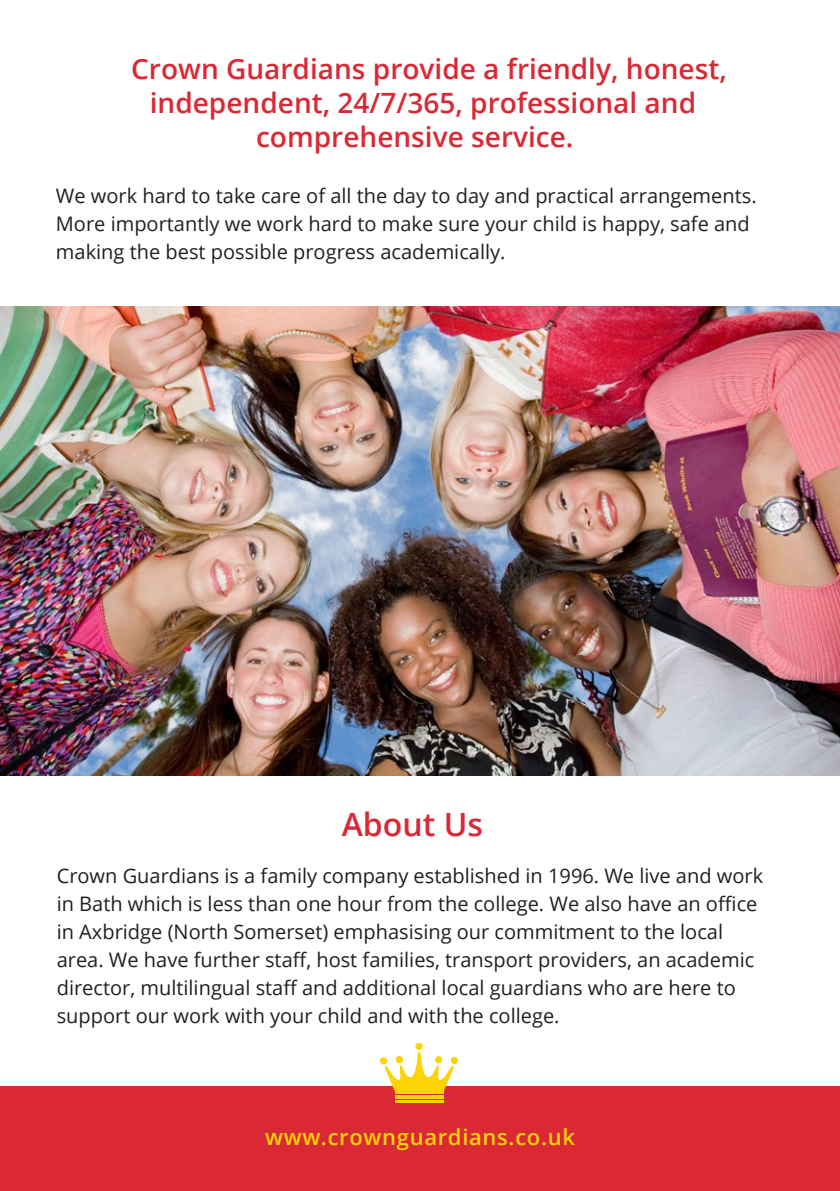
<style>
.page{position:relative;width:840px;height:1191px;background:#fff}
.page>*{position:absolute;margin:0;border:0;box-sizing:border-box;transform-origin:0 0}
.t1{font:600 32px "Open Sans";color:#da2934}
.t2{font:600 28px "Open Sans";color:#da2934}
.t3{font:600 22px "Open Sans";letter-spacing:.03em;color:#fed304}
.t4{font:20px/28px "Open Sans";color:#231f20}
</style>
<div class="page">
<img style="left:0;top:306px;width:839px;height:469px">
<div style="left:0;top:1086px;width:839px;height:105px;background:#da2934"></div>
<svg style="left:379px;top:1057px;width:8px;height:7px"></svg>
<svg style="left:415px;top:1042px;width:7px;height:8px"></svg>
<div style="left:450px;top:1056px;width:8px;height:8px;background:#fed304;border-radius:50%"></div>
<svg style="left:384px;top:1051px;width:70px;height:41px"></svg>
<div style="left:395px;top:1087px;width:48px;height:6px;background:#fed304"></div>
<hr style="left:395px;top:1095px;width:48px;height:1px;background:#fed304">
<hr style="left:395px;top:1097px;width:48px;height:1px;background:#fed304">
<hr style="left:395px;top:1099px;width:48px;height:3px;background:#fed304">
<h2 class="t2" style="left:131px;top:50px;width:597px">Crown Guardians provide a friendly, honest,</h2>
<h2 class="t2" style="left:150px;top:84px;width:547px">independent, 24/7/365, professional and</h2>
<h2 class="t2" style="left:256px;top:117px;width:319px">comprehensive service.</h2>
<p class="t4" style="left:56px;top:181px;width:702px">We work hard to take care of all the day to day and practical arrangements.<br>More importantly we work hard to make sure your child is happy, safe and making the best possible progress academically.</p>
<h1 class="t1" style="left:341px;top:802px;width:143px">About Us</h1>
<p class="t4" style="left:57px;top:861px;width:707px">Crown Guardians is a family company established in 1996. We live and work in Bath which is less than one hour from the college. We also have an office in Axbridge (North Somerset) emphasising our commitment to the local area. We have further staff, host families, transport providers, an academic director, multilingual staff and additional local guardians who are here to support our work with your child and with the college.</p>
<p class="t3" style="left:265px;top:1122px;width:311px">www.crownguardians.co.uk</p>
</div>
